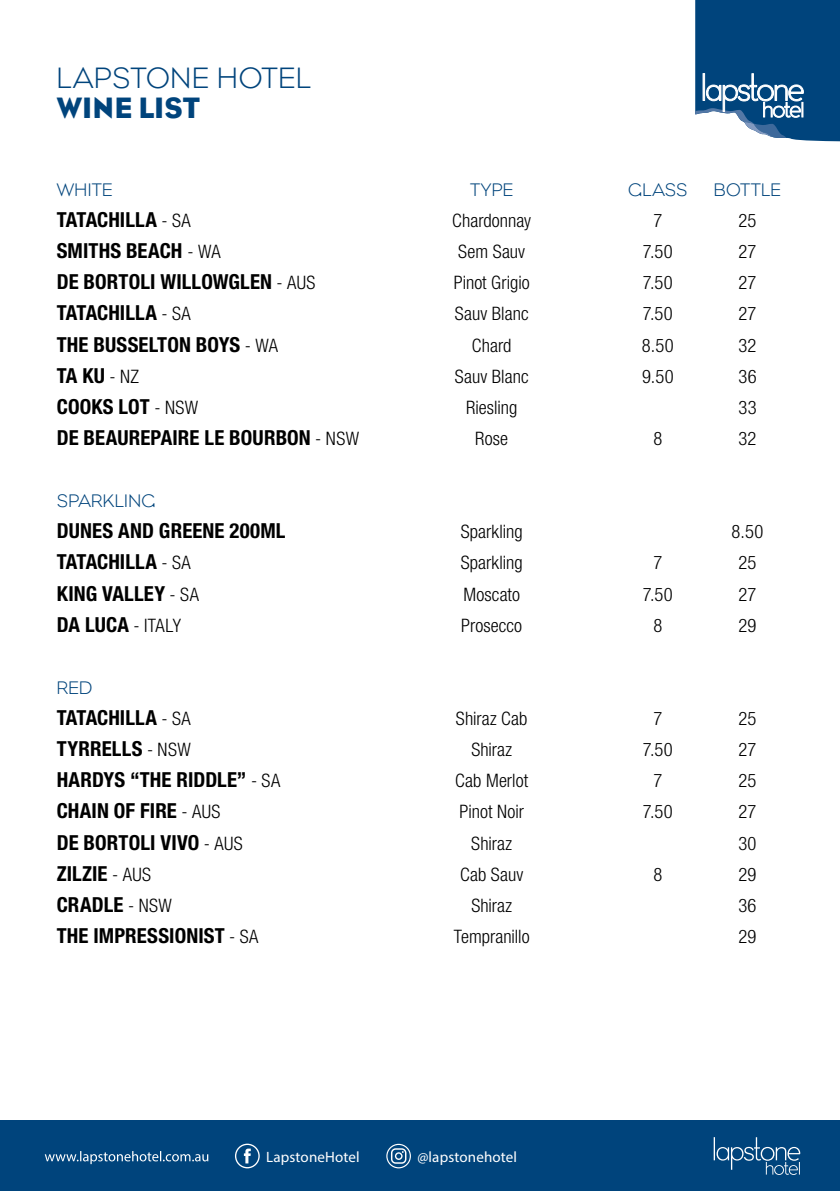
<style>
.page{position:relative;width:840px;height:1191px;background:#fff}
.page>*{position:absolute;margin:0;border:0;box-sizing:border-box;transform-origin:0 0}
.t1{font:300 30.2px "Eagle";letter-spacing:.02em;color:#00447c}
.t2{font:30.2px "Eagle";letter-spacing:.005em;color:#00447c}
.t3{font:700 condensed 20.8px "Helvetica Neue";letter-spacing:.005em;color:#000}
.t4{font:300 condensed 18.6px "Helvetica Neue";letter-spacing:.005em;color:#000}
.t5{font:300 18.6px "Eagle";letter-spacing:.01em;color:#00447c}
.t6{font:15px "Myriad Pro";letter-spacing:.01em;color:#fff}
.s1{font-weight:300;font-size:18.6px}
</style>
<div class="page">
<svg style="left:695px;top:0;width:144px;height:141px;background:#255f8f"></svg>
<div style="left:0;top:1121px;width:839px;height:70px;background:#00447c"></div>
<svg style="left:713px;top:1137px;width:86px;height:37px"></svg>
<svg style="left:45px;top:1151px;width:163px;height:13px"></svg>
<svg style="left:235px;top:1143px;width:24px;height:25px"></svg>
<svg style="left:386px;top:1143px;width:24px;height:25px"></svg>
<h1 class="t1" style="left:57px;top:60px;width:255px">LAPSTONE HOTEL</h1>
<h1 class="t2" style="left:57px;top:90px;width:145px">WINE LIST</h1>
<p class="t5" style="left:57px;top:179px;width:57px">WHITE</p>
<p class="t5" style="left:469px;top:179px;width:45px">TYPE</p>
<p class="t5" style="left:627px;top:179px;width:61px">GLASS</p>
<p class="t5" style="left:713px;top:179px;width:69px">BOTTLE</p>
<p class="t3" style="left:57px;top:207px;width:135px">TATACHILLA <span class="s1">- SA</span></p>
<p class="t4" style="left:452px;top:210px;width:80px">Chardonnay</p>
<p class="t4" style="left:653px;top:210px;width:10px">7</p>
<p class="t4" style="left:738px;top:210px;width:19px">25</p>
<p class="t3" style="left:57px;top:238px;width:165px">SMITHS BEACH <span class="s1">- WA</span></p>
<p class="t4" style="left:458px;top:241px;width:68px">Sem Sauv</p>
<p class="t4" style="left:642px;top:241px;width:31px">7.50</p>
<p class="t4" style="left:738px;top:241px;width:19px">27</p>
<p class="t3" style="left:57px;top:269px;width:260px">DE BORTOLI WILLOWGLEN <span class="s1">- AUS</span></p>
<p class="t4" style="left:453px;top:272px;width:78px">Pinot Grigio</p>
<p class="t4" style="left:642px;top:272px;width:31px">7.50</p>
<p class="t4" style="left:738px;top:272px;width:19px">27</p>
<p class="t3" style="left:57px;top:300px;width:135px">TATACHILLA <span class="s1">- SA</span></p>
<p class="t4" style="left:454px;top:303px;width:75px">Sauv Blanc</p>
<p class="t4" style="left:642px;top:303px;width:31px">7.50</p>
<p class="t4" style="left:738px;top:303px;width:19px">27</p>
<p class="t3" style="left:57px;top:331px;width:223px">THE BUSSELTON BOYS <span class="s1">- WA</span></p>
<p class="t4" style="left:471px;top:334px;width:41px">Chard</p>
<p class="t4" style="left:641px;top:334px;width:33px">8.50</p>
<p class="t4" style="left:738px;top:334px;width:19px">32</p>
<p class="t3" style="left:57px;top:363px;width:84px">TA KU <span class="s1">- NZ</span></p>
<p class="t4" style="left:454px;top:365px;width:75px">Sauv Blanc</p>
<p class="t4" style="left:641px;top:365px;width:33px">9.50</p>
<p class="t4" style="left:738px;top:365px;width:20px">36</p>
<p class="t3" style="left:57px;top:394px;width:143px">COOKS LOT <span class="s1">- NSW</span></p>
<p class="t4" style="left:466px;top:396px;width:53px">Riesling</p>
<p class="t4" style="left:738px;top:396px;width:20px">33</p>
<p class="t3" style="left:57px;top:425px;width:304px">DE BEAUREPAIRE LE BOURBON <span class="s1">- NSW</span></p>
<p class="t4" style="left:475px;top:428px;width:34px">Rose</p>
<p class="t4" style="left:653px;top:428px;width:10px">8</p>
<p class="t4" style="left:738px;top:428px;width:19px">32</p>
<p class="t5" style="left:57px;top:490px;width:100px">SPARKLING</p>
<p class="t3" style="left:57px;top:518px;width:230px">DUNES AND GREENE 200ML</p>
<p class="t4" style="left:460px;top:521px;width:63px">Sparkling</p>
<p class="t4" style="left:731px;top:521px;width:33px">8.50</p>
<p class="t3" style="left:57px;top:549px;width:135px">TATACHILLA <span class="s1">- SA</span></p>
<p class="t4" style="left:460px;top:552px;width:63px">Sparkling</p>
<p class="t4" style="left:653px;top:552px;width:10px">7</p>
<p class="t4" style="left:738px;top:552px;width:19px">25</p>
<p class="t3" style="left:57px;top:580px;width:144px">KING VALLEY <span class="s1">- SA</span></p>
<p class="t4" style="left:463px;top:583px;width:58px">Moscato</p>
<p class="t4" style="left:642px;top:583px;width:31px">7.50</p>
<p class="t4" style="left:738px;top:583px;width:19px">27</p>
<p class="t3" style="left:57px;top:611px;width:126px">DA LUCA <span class="s1">- ITALY</span></p>
<p class="t4" style="left:461px;top:614px;width:62px">Prosecco</p>
<p class="t4" style="left:653px;top:614px;width:10px">8</p>
<p class="t4" style="left:738px;top:614px;width:20px">29</p>
<p class="t5" style="left:57px;top:677px;width:37px">RED</p>
<p class="t3" style="left:57px;top:705px;width:135px">TATACHILLA <span class="s1">- SA</span></p>
<p class="t4" style="left:455px;top:708px;width:73px">Shiraz Cab</p>
<p class="t4" style="left:653px;top:708px;width:10px">7</p>
<p class="t4" style="left:738px;top:708px;width:19px">25</p>
<p class="t3" style="left:57px;top:736px;width:135px">TYRRELLS <span class="s1">- NSW</span></p>
<p class="t4" style="left:471px;top:739px;width:42px">Shiraz</p>
<p class="t4" style="left:642px;top:739px;width:31px">7.50</p>
<p class="t4" style="left:738px;top:739px;width:19px">27</p>
<p class="t3" style="left:57px;top:767px;width:225px">HARDYS “THE RIDDLE” <span class="s1">- SA</span></p>
<p class="t4" style="left:455px;top:770px;width:74px">Cab Merlot</p>
<p class="t4" style="left:653px;top:770px;width:10px">7</p>
<p class="t4" style="left:738px;top:770px;width:19px">25</p>
<p class="t3" style="left:57px;top:798px;width:165px">CHAIN OF FIRE <span class="s1">- AUS</span></p>
<p class="t4" style="left:459px;top:801px;width:66px">Pinot Noir</p>
<p class="t4" style="left:642px;top:801px;width:31px">7.50</p>
<p class="t4" style="left:738px;top:801px;width:19px">27</p>
<p class="t3" style="left:57px;top:829px;width:187px">DE BORTOLI VIVO <span class="s1">- AUS</span></p>
<p class="t4" style="left:471px;top:832px;width:42px">Shiraz</p>
<p class="t4" style="left:738px;top:832px;width:20px">30</p>
<p class="t3" style="left:57px;top:860px;width:96px">ZILZIE <span class="s1">- AUS</span></p>
<p class="t4" style="left:460px;top:863px;width:65px">Cab Sauv</p>
<p class="t4" style="left:653px;top:863px;width:10px">8</p>
<p class="t4" style="left:738px;top:863px;width:20px">29</p>
<p class="t3" style="left:57px;top:892px;width:117px">CRADLE <span class="s1">- NSW</span></p>
<p class="t4" style="left:471px;top:894px;width:42px">Shiraz</p>
<p class="t4" style="left:738px;top:894px;width:20px">36</p>
<p class="t3" style="left:57px;top:923px;width:203px">THE IMPRESSIONIST <span class="s1">- SA</span></p>
<p class="t4" style="left:453px;top:925px;width:77px">Tempranillo</p>
<p class="t4" style="left:738px;top:925px;width:20px">29</p>
<p class="t6" style="left:266px;top:1147px;width:95px">LapstoneHotel</p>
<p class="t6" style="left:417px;top:1147px;width:101px">@lapstonehotel</p>
</div>
